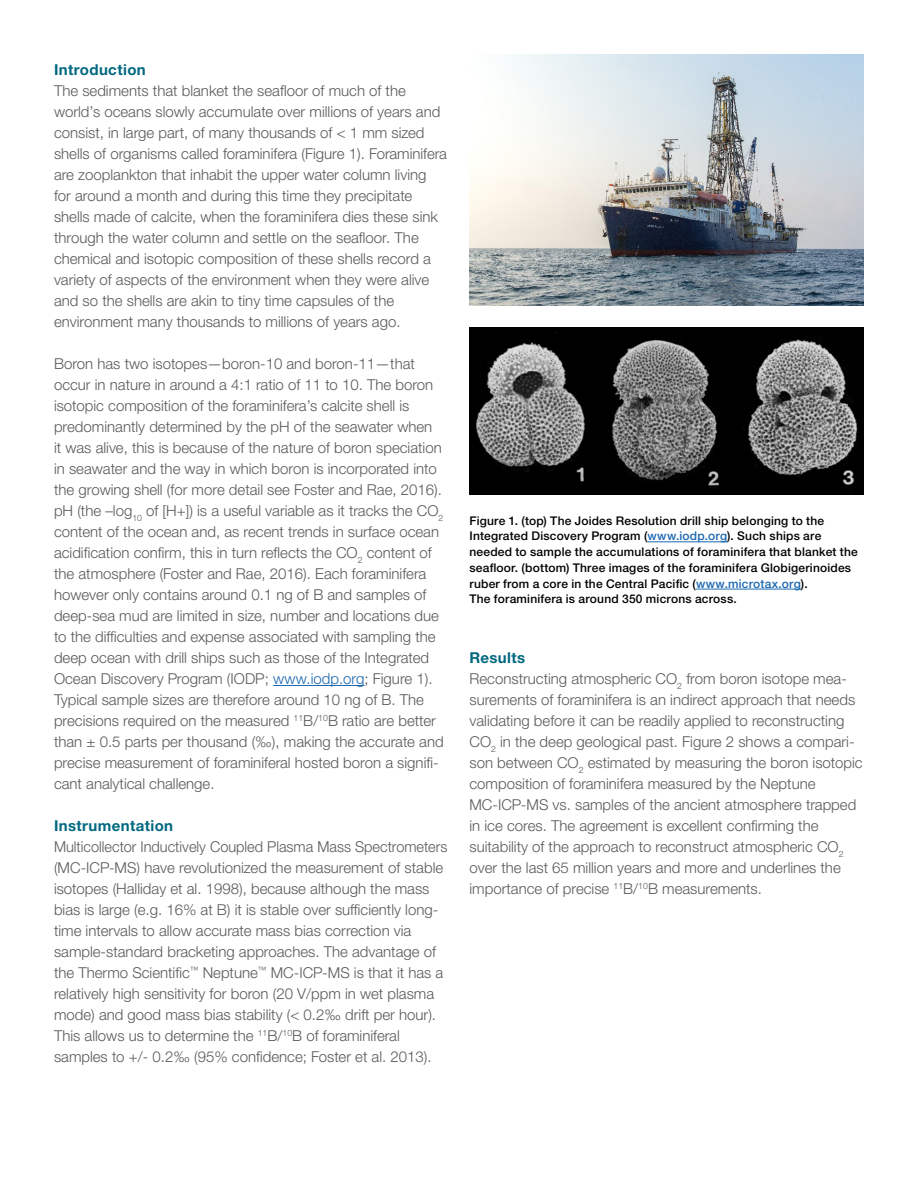
<style>
.page{position:relative;width:918px;height:1188px;background:#fff}
.page>*{position:absolute;margin:0;border:0;box-sizing:border-box;transform-origin:0 0}
.t1{font:300 15px/21px "Helvetica Neue LTW1 G";color:#58595b}
.t2{font:700 15px "Helvetica Neue LTW1 G";letter-spacing:.025em;color:#006880}
.t3{font:500 12px/15.8px "Helvetica Neue LTW1 G";letter-spacing:.02em;color:#000}
.s1{color:#1c68b1}
.s2{font-weight:700;color:#006880}
</style>
<div class="page">
<hr style="left:273px;top:685px;width:91px;height:1px;background:#1c68b1">
<img style="left:470px;top:54px;width:394px;height:252px">
<img style="left:470px;top:327px;width:394px;height:168px">
<hr style="left:647px;top:541px;width:80px;height:1px;background:#1c68b1">
<hr style="left:696px;top:589px;width:105px;height:1px;background:#1c68b1">
<p class="t2" style="left:54px;top:60px;width:93px">Introduction</p>
<p class="t1" style="left:54px;top:80px;width:395px">The sediments that blanket the seafloor of much of the world’s oceans slowly accumulate over millions of years and consist, in large part, of many thousands of &lt; 1 mm sized shells of organisms called foraminifera (Figure 1). Foraminifera are zooplankton that inhabit the upper water column living for around a month and during this time they precipitate shells made of calcite, when the foraminifera dies these sink through the water column and settle on the seafloor. The chemical and isotopic composition of these shells record a variety of aspects of the environment when they were alive and so the shells are akin to tiny time capsules of the environment many thousands to millions of years ago.</p>
<p class="t1" style="left:54px;top:353px;width:391px">Boron has two isotopes—boron-10 and boron-11—that occur in nature in around a 4:1 ratio of 11 to 10. The boron isotopic composition of the foraminifera’s calcite shell is predominantly determined by the pH of the seawater when<br>it was alive, this is because of the nature of boron speciation in seawater and the way in which boron is incorporated into the growing shell (for more detail see Foster and Rae, 2016). pH (the –log<sub>10</sub> of [H+]) is a useful variable as it tracks the CO<sub>2 </sub>content of the ocean and, as recent trends in surface ocean acidification confirm, this in turn reflects the CO<sub>2</sub> content of the atmosphere (Foster and Rae, 2016). Each foraminifera however only contains around 0.1 ng of B and samples of deep-sea mud are limited in size, number and locations due to the difficulties and expense associated with sampling the deep ocean with drill ships such as those of the Integrated Ocean Discovery Program (IODP; <span class="s1">www.iodp.org</span>; Figure 1).<br>Typical sample sizes are therefore around 10 ng of B. The precisions required on the measured <sup>11</sup>B/<sup>10</sup>B ratio are better than ± 0.5 parts per thousand (‰), making the accurate and precise measurement of foraminiferal hosted boron a signifi&shy;cant analytical challenge.</p>
<p class="t2" style="left:54px;top:816px;width:121px">Instrumentation</p>
<p class="t1" style="left:54px;top:836px;width:395px">Multicollector Inductively Coupled Plasma Mass Spectrometers (MC-ICP-MS) have revolutionized the measurement of stable isotopes (Halliday et al. 1998), because although the mass bias is large (e.g. 16% at B) it is stable over sufficiently long&shy;time intervals to allow accurate mass bias correction via sample-standard bracketing approaches. The advantage of the Thermo Scientific<sup>™</sup> Neptune<sup>™</sup> MC-ICP-MS is that it has a relatively high sensitivity for boron (20 V/ppm in wet plasma mode) and good mass bias stability (&lt; 0.2‰ drift per hour).<br>This allows us to determine the <sup>11</sup>B/<sup>10</sup>B of foraminiferal samples to +/- 0.2‰ (95% confidence; Foster et al. 2013).</p>
<p class="t3" style="left:470px;top:512px;width:390px">Figure 1. (top) The Joides Resolution drill ship belonging to the Integrated Discovery Program (<span class="s1">www.iodp.org</span>). Such ships are needed to sample the accumulations of foraminifera that blanket the seafloor. (bottom) Three images of the foraminifera Globigerinoides ruber from a core in the Central Pacific (<span class="s1">www.microtax.org</span>).<br>The foraminifera is around 350 microns across.</p>
<p class="t1" style="left:470px;top:647px;width:395px"><span class="s2">Results<br></span>Reconstructing atmospheric CO<sub>2</sub> from boron isotope mea&shy;surements of foraminifera is an indirect approach that needs validating before it can be readily applied to reconstructing CO<sub>2</sub> in the deep geological past. Figure 2 shows a compari&shy;son between CO<sub>2</sub> estimated by measuring the boron isotopic composition of foraminifera measured by the Neptune MC-ICP-MS vs. samples of the ancient atmosphere trapped in ice cores. The agreement is excellent confirming the suitability of the approach to reconstruct atmospheric CO<sub>2 </sub>over the last 65 million years and more and underlines the importance of precise <sup>11</sup>B/<sup>10</sup>B measurements.</p>
</div>
